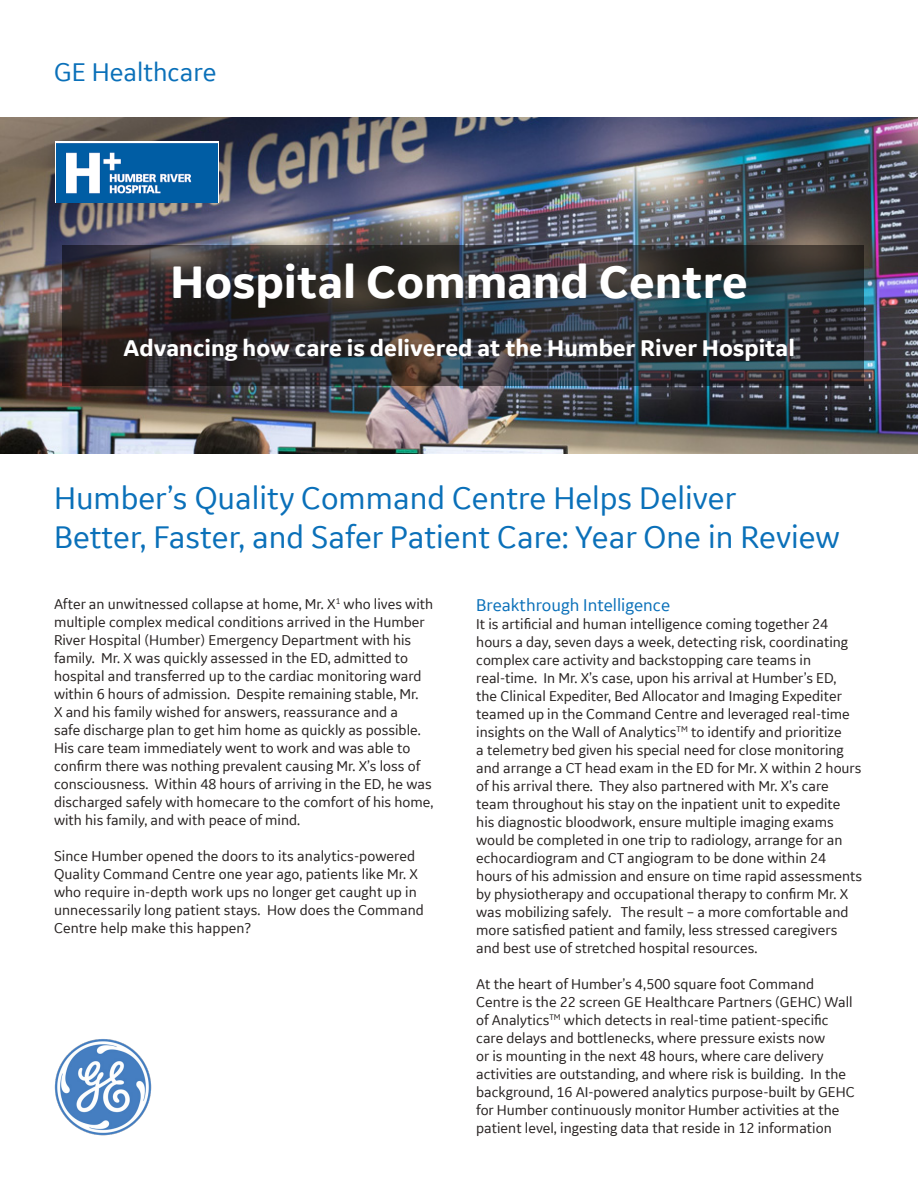
<style>
.page{position:relative;width:918px;height:1188px;background:#fff}
.page>*{position:absolute;margin:0;border:0;box-sizing:border-box;transform-origin:0 0}
.t1{font:700 48px "GE Inspira Sans";color:#fff}
.t2{font:33px "GE Inspira Sans";color:#0a70b9}
.t3{font:27px "GE Inspira Sans";color:#0a70b9}
.t4{font:700 24px "GE Inspira Sans";color:#fff}
.t5{font:18px "GE Inspira Sans";color:#0a70b9}
.t6{font:15px/18px "GE Inspira Sans";color:#262120}
</style>
<div class="page">
<img style="left:0;top:117px;width:918px;height:337px">
<img style="left:54px;top:1039px;width:97px;height:97px">
<svg style="left:62px;top:245px;width:802px;height:140px;background:#313236"></svg>
<div style="left:56px;top:141px;width:163px;height:62px;background:#fff"></div>
<img style="left:56px;top:143px;width:162px;height:59px">
<p class="t3" style="left:54px;top:55px;width:164px">GE Healthcare</p>
<p class="t1" style="left:170px;top:253px;width:579px">Hospital Command Centre</p>
<p class="t4" style="left:123px;top:333px;width:673px">Advancing how care is delivered at the Humber River Hospital</p>
<p class="t2" style="left:54px;top:477px;width:684px">Humber’s Quality Command Centre Helps Deliver</p>
<p class="t2" style="left:54px;top:517px;width:787px">Better, Faster, and Safer Patient Care: Year One in Review</p>
<p class="t6" style="left:54px;top:595px;width:381px">After an unwitnessed collapse at home, Mr. X<sup>1</sup> who lives with multiple complex medical conditions arrived in the Humber River Hospital (Humber) Emergency Department with his family. Mr. X was quickly assessed in the ED, admitted to hospital and transferred up to the cardiac monitoring ward within 6 hours of admission. Despite remaining stable, Mr.<br>X and his family wished for answers, reassurance and a<br>safe discharge plan to get him home as quickly as possible.<br>His care team immediately went to work and was able to confirm there was nothing prevalent causing Mr. X’s loss of consciousness. Within 48 hours of arriving in the ED, he was discharged safely with homecare to the comfort of his home, with his family, and with peace of mind.</p>
<p class="t6" style="left:54px;top:847px;width:371px">Since Humber opened the doors to its analytics-powered Quality Command Centre one year ago, patients like Mr. X who require in-depth work ups no longer get caught up in unnecessarily long patient stays. How does the Command Centre help make this happen?</p>
<p class="t5" style="left:476px;top:594px;width:196px">Breakthrough Intelligence</p>
<p class="t6" style="left:476px;top:615px;width:387px">It is artificial and human intelligence coming together 24 hours a day, seven days a week, detecting risk, coordinating complex care activity and backstopping care teams in real-time. In Mr. X’s case, upon his arrival at Humber’s ED,<br>the Clinical Expediter, Bed Allocator and Imaging Expediter teamed up in the Command Centre and leveraged real-time insights on the Wall of Analytics<sup>TM</sup> to identify and prioritize<br>a telemetry bed given his special need for close monitoring and arrange a CT head exam in the ED for Mr. X within 2 hours of his arrival there. They also partnered with Mr. X’s care team throughout his stay on the inpatient unit to expedite his diagnostic bloodwork, ensure multiple imaging exams would be completed in one trip to radiology, arrange for an echocardiogram and CT angiogram to be done within 24 hours of his admission and ensure on time rapid assessments by physiotherapy and occupational therapy to confirm Mr. X was mobilizing safely. The result – a more comfortable and more satisfied patient and family, less stressed caregivers and best use of stretched hospital resources.</p>
<p class="t6" style="left:476px;top:975px;width:380px">At the heart of Humber’s 4,500 square foot Command Centre is the 22 screen GE Healthcare Partners (GEHC) Wall of Analytics<sup>TM</sup> which detects in real-time patient-specific care delays and bottlenecks, where pressure exists now<br>or is mounting in the next 48 hours, where care delivery activities are outstanding, and where risk is building. In the background, 16 AI-powered analytics purpose-built by GEHC for Humber continuously monitor Humber activities at the patient level, ingesting data that reside in 12 information</p>
</div>
